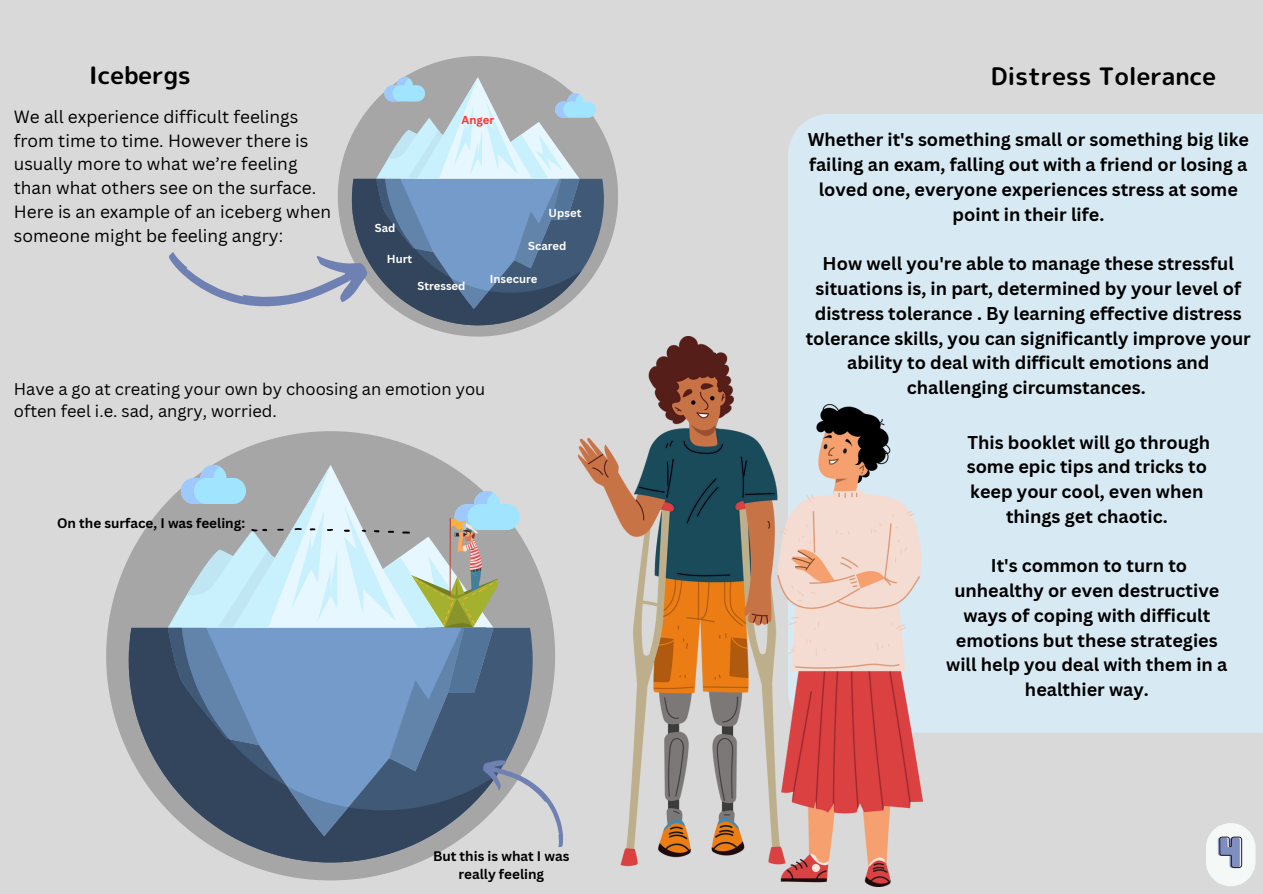
<style>
.page{position:relative;width:1263px;height:894px;background:#fff}
.page>*{position:absolute;margin:0;border:0;box-sizing:border-box;transform-origin:0 0}
.t1{font:37.95px "Hitand Run";color:#7d8ebf}
.t2{font:24px "rounded mplus 1 p bold";color:#000}
.t3{font:700 18px/24.8px "Canva Sans";color:#000;text-align:center}
.t4{font:17.25px/23.7px "Canva Sans";color:#000}
.t5{font:16.5px/22.5px "Canva Sans";color:#000}
.t6{font:700 13.5px/18px "Canva Sans";color:#000;text-align:center}
.t7{font:700 11.25px "Canva Sans";color:#fff}
.t8{font:700 11.25px "Canva Sans";color:#ff3131}
</style>
<div class="page">
<div style="left:0;top:0;width:1263px;height:893px;background:#d9d9d9"></div>
<div style="left:1206px;top:822px;width:49px;height:63px;background:#f4f8f7;border-radius:25px"></div>
<svg style="left:405px;top:56px;width:213px;height:280px"></svg>
<svg style="left:169px;top:77px;width:435px;height:248px"></svg>
<svg style="left:106px;top:431px;width:343px;height:449px"></svg>
<svg style="left:129px;top:627px;width:320px;height:235px"></svg>
<svg style="left:168px;top:465px;width:395px;height:383px;background:#8ba0b1"></svg>
<div style="left:788px;top:114px;width:475px;height:618px;background:#d7eaf3"></div>
<svg style="left:1219px;top:836px;width:23px;height:50px"></svg>
<img style="left:578px;top:336px;width:344px;height:549px">
<p class="t2" style="left:89px;top:58px;width:103px">Icebergs</p>
<p class="t4" style="left:14px;top:104px;width:319px">We all experience difficult feelings from time to time. However there is usually more to what we’re feeling than what others see on the surface.<br>Here is an example of an iceberg when someone might be feeling angry:</p>
<p class="t8" style="left:462px;top:112px;width:34px">Anger</p>
<p class="t7" style="left:375px;top:220px;width:22px">Sad</p>
<p class="t7" style="left:387px;top:251px;width:27px">Hurt</p>
<p class="t7" style="left:549px;top:205px;width:34px">Upset</p>
<p class="t7" style="left:528px;top:237px;width:40px">Scared</p>
<p class="t7" style="left:417px;top:278px;width:50px">Stressed</p>
<p class="t7" style="left:490px;top:271px;width:49px">Insecure</p>
<h1 class="t5" style="left:14px;top:377px;width:473px">Have a go at creating your own by choosing an emotion you often feel i.e. sad, angry, worried.</h1>
<h1 class="t6" style="left:57px;top:513px;width:190px">On the surface, I was feeling:</h1>
<h3 class="t6" style="left:433px;top:846px;width:138px">But this is what I was really feeling</h3>
<h2 class="t2" style="left:991px;top:59px;width:227px">Distress Tolerance</h2>
<h2 class="t3" style="left:808px;top:127px;width:443px">Whether it's something small or something big like failing an exam, falling out with a friend or losing a loved one, everyone experiences stress at some point in their life.</h2>
<h2 class="t3" style="left:806px;top:251px;width:447px">How well you're able to manage these stressful situations is, in part, determined by your level of distress tolerance . By learning effective distress tolerance skills, you can significantly improve your ability to deal with difficult emotions and challenging circumstances.</h2>
<h2 class="t3" style="left:967px;top:429px;width:245px">This booklet will go through some epic tips and tricks to keep your cool, even when things get chaotic.</h2>
<p class="t3" style="left:946px;top:553px;width:283px">It's common to turn to unhealthy or even destructive ways of coping with difficult emotions but these strategies will help you deal with them in a healthier way.</p>
<h1 class="t1" style="left:1217px;top:831px;width:25px">4</h1>
</div>
